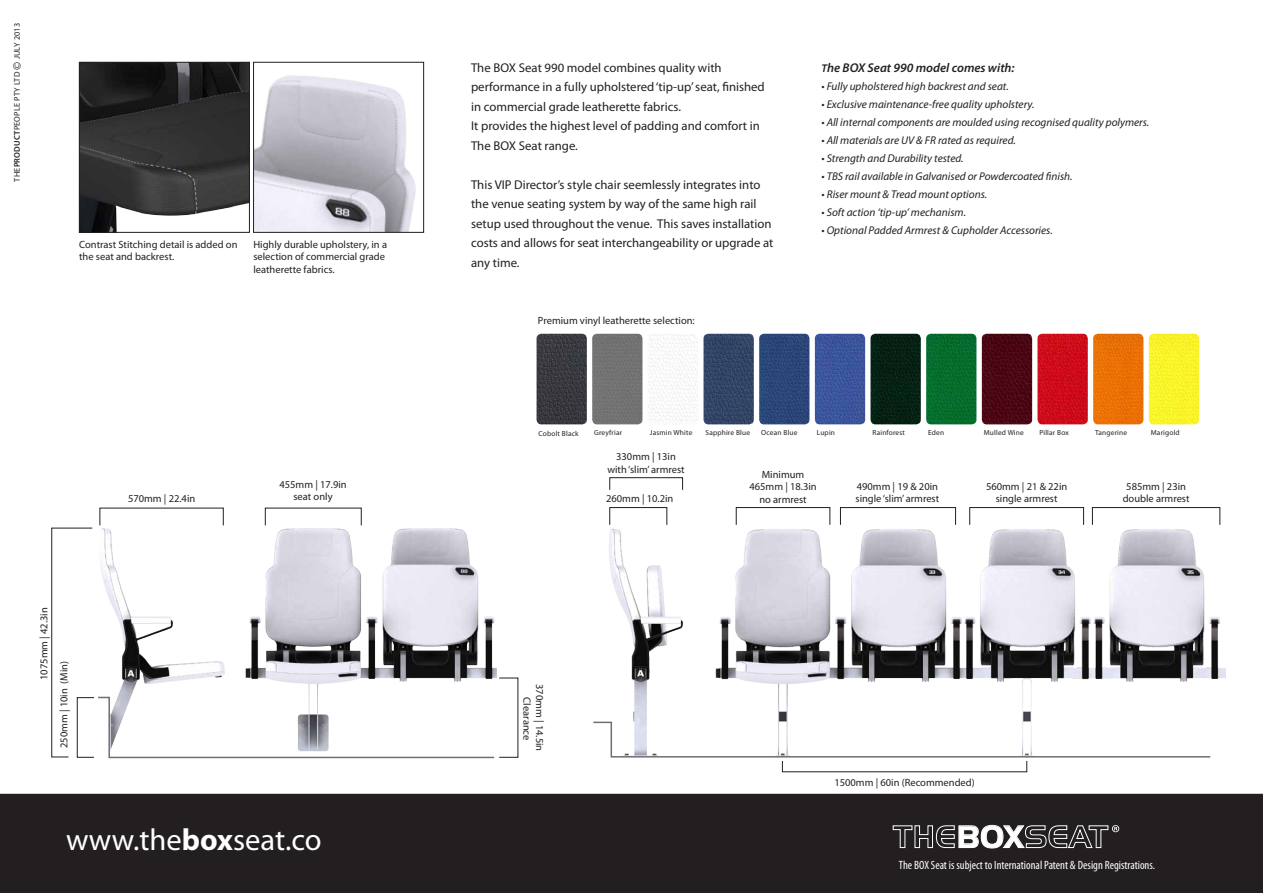
<style>
.page{position:relative;width:1263px;height:893px;background:#231f20}
.page>*{position:absolute;margin:0;border:0;box-sizing:border-box;transform-origin:0 0}
.t1{font:30.6px "Myriad Pro";color:#fff}
.t2{font:30.3px "Handel Gothic BT";color:#fff}
.t3{font:12.75px/19.5px "Myriad Pro";color:#231f20}
.t4{font:italic 600 12.75px "Myriad Pro";color:#231f20}
.t5{font:condensed 12px "Myriad Pro";color:#fff}
.t6{font:italic 11.25px "Myriad Pro";color:#231f20}
.t7{font:10.5px/12.6px "Myriad Pro";color:#231f20;text-align:center}
.t8{font:8.25px "Myriad Pro";letter-spacing:.025em;color:#231f20}
.t9{font:7.35px "Myriad Pro";letter-spacing:.025em;color:#231f20}
.s1{font-weight:600}
.s2{font-size:12px}
.s3{font-weight:700}
.s4{font-size:11.25px}
</style>
<div class="page">
<div style="left:0;top:0;width:1263px;height:794px;background:#fff"></div>
<img style="left:536px;top:334px;width:51px;height:90px">
<img style="left:592px;top:334px;width:50px;height:90px">
<img style="left:648px;top:334px;width:50px;height:90px">
<img style="left:703px;top:334px;width:51px;height:90px">
<img style="left:759px;top:334px;width:50px;height:90px">
<img style="left:815px;top:334px;width:50px;height:90px">
<img style="left:870px;top:334px;width:51px;height:90px">
<img style="left:926px;top:334px;width:50px;height:90px">
<img style="left:982px;top:334px;width:50px;height:90px">
<img style="left:1037px;top:334px;width:51px;height:90px">
<img style="left:1093px;top:334px;width:50px;height:90px">
<img style="left:1149px;top:334px;width:50px;height:90px">
<img style="left:604px;top:524px;width:621px;height:234px">
<img style="left:255px;top:64px;width:167px;height:167px">
<div style="left:253px;top:62px;width:171px;height:171px;border:1px solid #231f20"></div>
<svg style="left:892px;top:824px;width:227px;height:25px"></svg>
<svg style="left:51px;top:527px;width:445px;height:232px;background:#e1e1e3"></svg>
<div style="left:77px;top:697px;width:17px;height:61px;border:1px solid #231f20"></div>
<svg style="left:592px;top:721px;width:620px;height:37px;background:#f7f7f8"></svg>
<div style="left:736px;top:507px;width:94px;height:18px;border:1px solid #231f20"></div>
<div style="left:609px;top:507px;width:58px;height:18px;border:1px solid #231f20"></div>
<div style="left:840px;top:507px;width:116px;height:18px;border:1px solid #231f20"></div>
<div style="left:969px;top:507px;width:115px;height:18px;border:1px solid #231f20"></div>
<div style="left:1092px;top:507px;width:128px;height:18px;border:1px solid #231f20"></div>
<div style="left:609px;top:477px;width:74px;height:13px;border:1px solid #231f20"></div>
<img style="left:81px;top:64px;width:167px;height:167px">
<div style="left:79px;top:62px;width:171px;height:171px;border:1px solid #231f20"></div>
<p class="t8" style="left:12px;top:182px;width:160px;rotate:-90deg">THE<span class="s1">PRODUCT</span>PEOPLE PTY LTD <span class="s2">©</span> JULY 2013</p>
<p class="t7" style="left:79px;top:238px;width:160px;text-align:left">Contrast Stitching detail is added on the seat and backrest.</p>
<p class="t7" style="left:253px;top:238px;width:135px;text-align:left">Highly durable upholstery, in a selection of commercial grade leatherette fabrics.</p>
<p class="t7" style="left:128px;top:492px;width:69px">570mm | 22.4in</p>
<p class="t7" style="left:279px;top:478px;width:69px">455mm | 17.9in seat only</p>
<p class="t7" style="left:37px;top:680px;width:74px;rotate:-90deg">1075mm | 42.3in</p>
<p class="t7" style="left:58px;top:748px;width:88px;rotate:-90deg">250mm | 10in (Min)</p>
<h1 class="t1" style="left:66px;top:821px;width:257px">www.the<span class="s3">box</span>seat.co</h1>
<p class="t3" style="left:471px;top:58px;width:295px">The BOX Seat 990 model combines quality with performance in a fully upholstered ‘tip-up’ seat, finished in commercial grade leatherette fabrics.<br>It provides the highest level of padding and comfort in The BOX Seat range.</p>
<p class="t3" style="left:471px;top:175px;width:304px">This VIP Director’s style chair seemlessly integrates into the venue seating system by way of the same high rail setup used throughout the venue. This saves installation costs and allows for seat interchangeability or upgrade at any time.</p>
<p class="t7" style="left:538px;top:314px;width:158px">Premium vinyl leatherette selection:</p>
<p class="t4" style="left:821px;top:60px;width:195px"><span class="s4">T</span>he BOX Seat 990 model comes with:</p>
<p class="t6" style="left:821px;top:79px;width:189px">• Fully upholstered high backrest and seat.</p>
<p class="t6" style="left:821px;top:97px;width:214px">• Exclusive maintenance-free quality upholstery.</p>
<p class="t6" style="left:821px;top:115px;width:329px">• All internal components are moulded using recognised quality polymers.</p>
<p class="t6" style="left:821px;top:133px;width:196px">• All materials are UV &amp; FR rated as required.</p>
<p class="t6" style="left:821px;top:151px;width:144px">• Strength and Durability tested.</p>
<p class="t6" style="left:821px;top:169px;width:253px">• TBS rail available in Galvanised or Powdercoated finish.</p>
<p class="t6" style="left:821px;top:187px;width:167px">• Riser mount &amp; Tread mount options.</p>
<p class="t6" style="left:821px;top:205px;width:146px">• Soft action ‘tip-up’ mechanism.</p>
<p class="t6" style="left:821px;top:223px;width:233px">• Optional Padded Armrest &amp; Cupholder Accessories.</p>
<p class="t9" style="left:538px;top:429px;width:42px">Cobolt Black</p>
<p class="t9" style="left:594px;top:427px;width:29px">Greyfriar</p>
<p class="t9" style="left:650px;top:427px;width:44px">Jasmin White</p>
<p class="t9" style="left:705px;top:427px;width:46px">Sapphire Blue</p>
<p class="t9" style="left:761px;top:427px;width:38px">Ocean Blue</p>
<p class="t9" style="left:817px;top:427px;width:20px">Lupin</p>
<p class="t9" style="left:872px;top:427px;width:34px">Rainforest</p>
<p class="t9" style="left:928px;top:427px;width:18px">Eden</p>
<p class="t9" style="left:984px;top:427px;width:42px">Mulled Wine</p>
<p class="t9" style="left:1039px;top:427px;width:31px">Pillar Box</p>
<p class="t9" style="left:1095px;top:427px;width:33px">Tangerine</p>
<p class="t9" style="left:1151px;top:427px;width:30px">Marigold</p>
<p class="t7" style="left:607px;top:450px;width:79px">330mm | 13in with ‘slim’ armrest</p>
<p class="t7" style="left:606px;top:492px;width:69px">260mm | 10.2in</p>
<p class="t7" style="left:749px;top:468px;width:69px">Minimum<br>465mm | 18.3in no armrest</p>
<p class="t7" style="left:855px;top:480px;width:85px;text-align:left">490mm | 19 &amp; 20in single ‘slim’ armrest</p>
<p class="t7" style="left:986px;top:480px;width:83px">560mm | 21 &amp; 22in single armrest</p>
<p class="t7" style="left:1123px;top:480px;width:68px">585mm | 23in double armrest</p>
<p class="t7" style="left:546px;top:684px;width:69px;rotate:90deg">370mm | 14.5in<br>Clearance</p>
<p class="t7" style="left:834px;top:776px;width:142px">1500mm | 60in (Recommended)</p>
<h2 class="t2" style="left:957px;top:818px;width:68px">BOX</h2>
<p class="t5" style="left:899px;top:857px;width:258px">The BOX Seat is subject to International Patent &amp; Design Registrations.</p>
</div>
